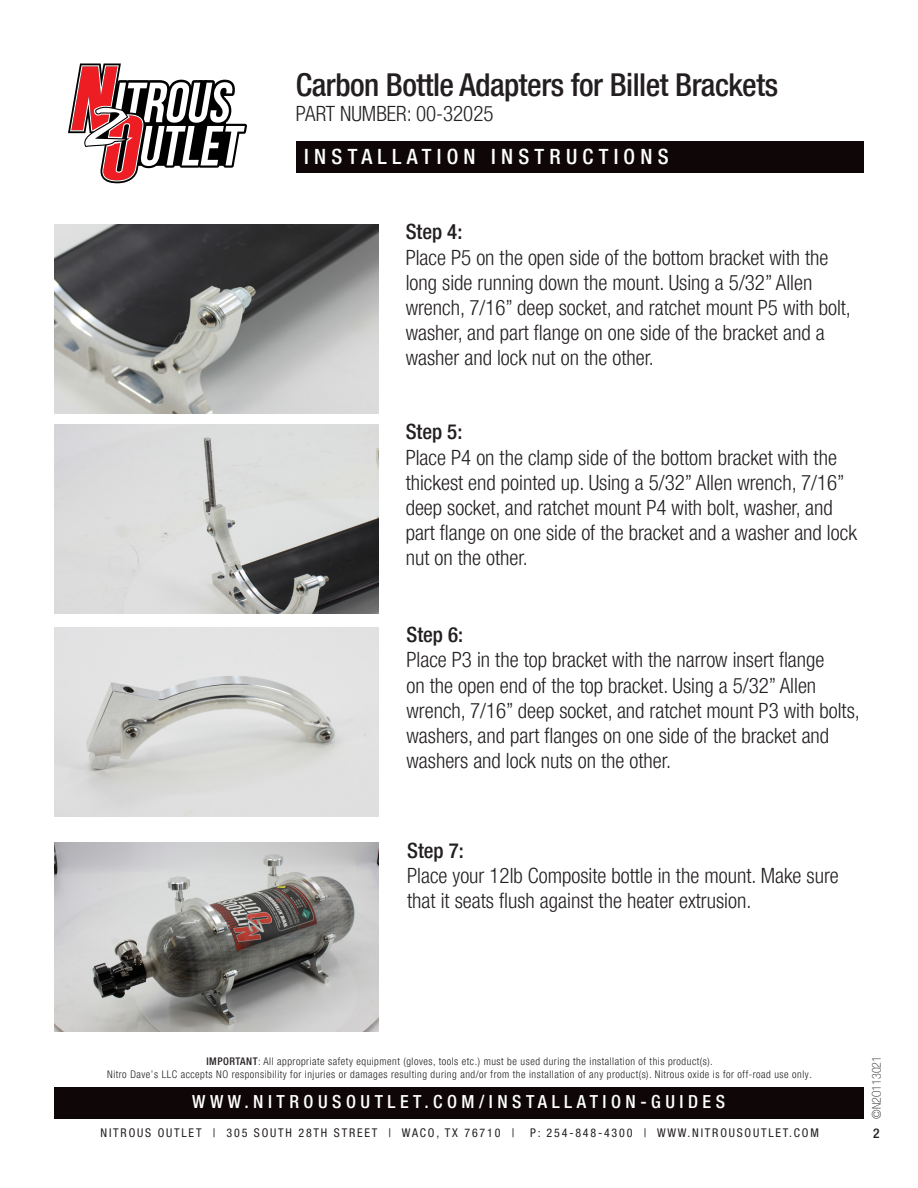
<style>
.page{position:relative;width:918px;height:1188px;background:#fff}
.page>*{position:absolute;margin:0;border:0;box-sizing:border-box;transform-origin:0 0}
.t1{font:500 condensed 31.5px "Helvetica Neue LT Pro";letter-spacing:-.015em;color:#231f20}
.t2{font:300 condensed 21px/25.2px "Helvetica Neue LT Pro";color:#231f20}
.t3{font:500 condensed 21px "Helvetica Neue LT Pro";letter-spacing:.25em;color:#fff}
.t4{font:500 condensed 21px "Helvetica Neue LT Pro";color:#231f20}
.t5{font:500 condensed 18px "Helvetica Neue LT Pro";letter-spacing:.25em;color:#fff}
.t6{font:500 condensed 13.5px "Helvetica Neue LT Pro";color:#231f20}
.t7{font:condensed 12px "Helvetica Neue LT Pro";letter-spacing:.15em;color:#231f20}
.t8{font:100 condensed 12px "Helvetica Neue LT Pro";color:#231f20}
.t9{font:300 condensed 10.5px/13.5px "Helvetica Neue LT Pro";letter-spacing:.05em;color:#231f20;text-align:center}
.s1{font-weight:500}
</style>
<div class="page">
<svg style="left:68px;top:63px;width:179px;height:120px"></svg>
<div style="left:297px;top:142px;width:567px;height:31px;background:#0e0607"></div>
<div style="left:54px;top:1087px;width:810px;height:32px;background:#0e0607"></div>
<img style="left:55px;top:224px;width:324px;height:189px">
<img style="left:55px;top:424px;width:324px;height:190px">
<img style="left:55px;top:627px;width:324px;height:189px">
<img style="left:55px;top:843px;width:324px;height:189px">
<h1 class="t1" style="left:296px;top:66px;width:484px">Carbon Bottle Adapters for Billet Brackets</h1>
<p class="t2" style="left:296px;top:101px;width:199px">PART NUMBER: 00-32025</p>
<p class="t3" style="left:304px;top:144px;width:366px">INSTALLATION INSTRUCTIONS</p>
<p class="t4" style="left:406px;top:219px;width:58px">Step 4:</p>
<p class="t2" style="left:406px;top:244px;width:447px">Place P5 on the open side of the bottom bracket with the long side running down the mount. Using a 5/32” Allen wrench, 7/16” deep socket, and ratchet mount P5 with bolt, washer, and part flange on one side of the bracket and a washer and lock nut on the other.</p>
<p class="t4" style="left:406px;top:419px;width:58px">Step 5:</p>
<p class="t2" style="left:406px;top:445px;width:453px">Place P4 on the clamp side of the bottom bracket with the thickest end pointed up. Using a 5/32” Allen wrench, 7/16” deep socket, and ratchet mount P4 with bolt, washer, and part flange on one side of the bracket and a washer and lock nut on the other.</p>
<p class="t4" style="left:406px;top:622px;width:58px">Step 6:</p>
<p class="t2" style="left:406px;top:647px;width:455px">Place P3 in the top bracket with the narrow insert flange<br>on the open end of the top bracket. Using a 5/32” Allen wrench, 7/16” deep socket, and ratchet mount P3 with bolts, washers, and part flanges on one side of the bracket and washers and lock nuts on the other.</p>
<p class="t4" style="left:407px;top:838px;width:58px">Step 7:</p>
<p class="t2" style="left:407px;top:863px;width:433px">Place your 12lb Composite bottle in the mount. Make sure that it seats flush against the heater extrusion.</p>
<p class="t9" style="left:107px;top:1054px;width:706px"><span class="s1">IMPORTANT</span>: All appropriate safety equipment (gloves, tools etc.) must be used during the installation of this product(s).<br>Nitro Dave’s LLC accepts NO responsibility for injuries or damages resulting during and/or from the installation of any product(s). Nitrous oxide is for off-road use only.</p>
<p class="t5" style="left:192px;top:1091px;width:534px">WWW.NITROUSOUTLET.COM/INSTALLATION-GUIDES</p>
<p class="t7" style="left:101px;top:1126px;width:415px">NITROUS OUTLET | 305 SOUTH 28TH STREET | WACO, TX 76710 |</p>
<p class="t7" style="left:530px;top:1126px;width:290px">P: 254-848-4300 | WWW.NITROUSOUTLET.COM</p>
<p class="t8" style="left:870px;top:1119px;width:64px;rotate:-90deg">©N2O113021</p>
<p class="t6" style="left:873px;top:1125px;width:8px">2</p>
</div>
